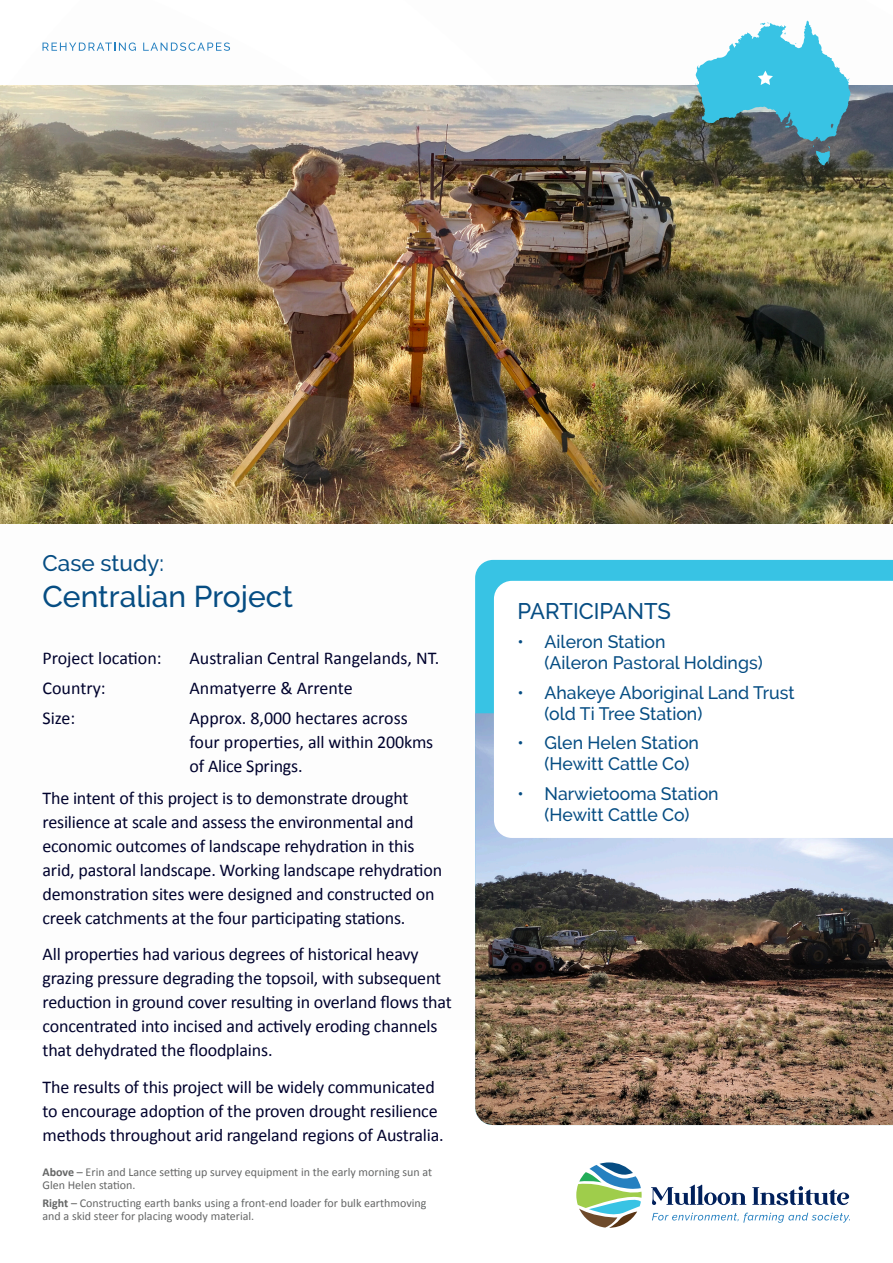
<style>
.page{position:relative;width:893px;height:1263px;background:#fff}
.page>*{position:absolute;margin:0;border:0;box-sizing:border-box;transform-origin:0 0}
.t1{font:500 30px "Raleway";color:#064d83}
.Small_Heading{font:500 22.5px "Raleway";color:#064d83}
.Body_Copy{font:18px/24px "Calibri";letter-spacing:-.01em;color:#00022d}
.t2{font:500 18px/21px "Raleway";color:#064d83}
.Captions{font:12px/13.5px "Calibri";color:#656666}
.s1{font-weight:700}
</style>
<div class="page">
<img style="left:0;top:337px;width:242px;height:48px">
<img style="left:0;top:385px;width:242px;height:139px">
<img style="left:0;top:42px;width:242px;height:295px">
<img style="left:242px;top:85px;width:651px;height:475px">
<svg style="left:43px;top:43px;width:93px;height:8px"></svg>
<svg style="left:143px;top:43px;width:87px;height:8px"></svg>
<div style="left:475px;top:560px;width:418px;height:153px;background:#38c3e4"></div>
<img style="left:475px;top:713px;width:418px;height:412px">
<svg style="left:494px;top:581px;width:399px;height:257px"></svg>
<svg style="left:652px;top:1212px;width:198px;height:11px"></svg>
<svg style="left:576px;top:1162px;width:66px;height:66px"></svg>
<svg style="left:651px;top:1184px;width:95px;height:21px"></svg>
<svg style="left:752px;top:1186px;width:97px;height:19px"></svg>
<svg style="left:695px;top:20px;width:155px;height:145px"></svg>
<p class="Small_Heading" style="left:43px;top:550px;width:123px">Case study:</p>
<p class="t1" style="left:43px;top:579px;width:252px">Centralian Project</p>
<p class="Body_Copy" style="left:43px;top:645px;width:121px">Project location:</p>
<p class="Body_Copy" style="left:190px;top:645px;width:251px">Australian Central Rangelands, NT.</p>
<p class="Body_Copy" style="left:43px;top:675px;width:65px">Country:</p>
<p class="Body_Copy" style="left:190px;top:675px;width:165px">Anmatyerre &amp; Arrente</p>
<p class="Body_Copy" style="left:43px;top:705px;width:34px">Size:</p>
<p class="Body_Copy" style="left:190px;top:705px;width:245px">Approx. 8,000 hectares across four properties, all within 200kms of Alice Springs.</p>
<p class="Body_Copy" style="left:43px;top:785px;width:401px">The intent of this project is to demonstrate drought resilience at scale and assess the environmental and economic outcomes of landscape rehydration in this arid, pastoral landscape. Working landscape rehydration demonstration sites were designed and constructed on creek catchments at the four participating stations.</p>
<p class="Body_Copy" style="left:43px;top:942px;width:411px">All properties had various degrees of historical heavy grazing pressure degrading the topsoil, with subsequent reduction in ground cover resulting in overland flows that concentrated into incised and actively eroding channels that dehydrated the floodplains.</p>
<p class="Body_Copy" style="left:43px;top:1075px;width:403px">The results of this project will be widely communicated to encourage adoption of the proven drought resilience methods throughout arid rangeland regions of Australia.</p>
<p class="Captions" style="left:43px;top:1164px;width:391px"><span class="s1">Above</span> – Erin and Lance setting up survey equipment in the early morning sun at<br>Glen Helen station.</p>
<p class="Captions" style="left:43px;top:1196px;width:385px"><span class="s1">Right</span> – Constructing earth banks using a front-end loader for bulk earthmoving and a skid steer for placing woody material.</p>
<p class="Small_Heading" style="left:518px;top:598px;width:155px">PARTICIPANTS</p>
<p class="t2" style="left:545px;top:632px;width:220px;text-indent:-27px">• Aileron Station<br>(Aileron Pastoral Holdings)</p>
<p class="t2" style="left:545px;top:682px;width:251px;text-indent:-27px">• Ahakeye Aboriginal Land Trust (old Ti Tree Station)</p>
<p class="t2" style="left:545px;top:733px;width:156px;text-indent:-27px">• Glen Helen Station (Hewitt Cattle Co)</p>
<p class="t2" style="left:518px;top:783px;width:203px;text-align:center">• Narwietooma Station (Hewitt Cattle Co)</p>
</div>
